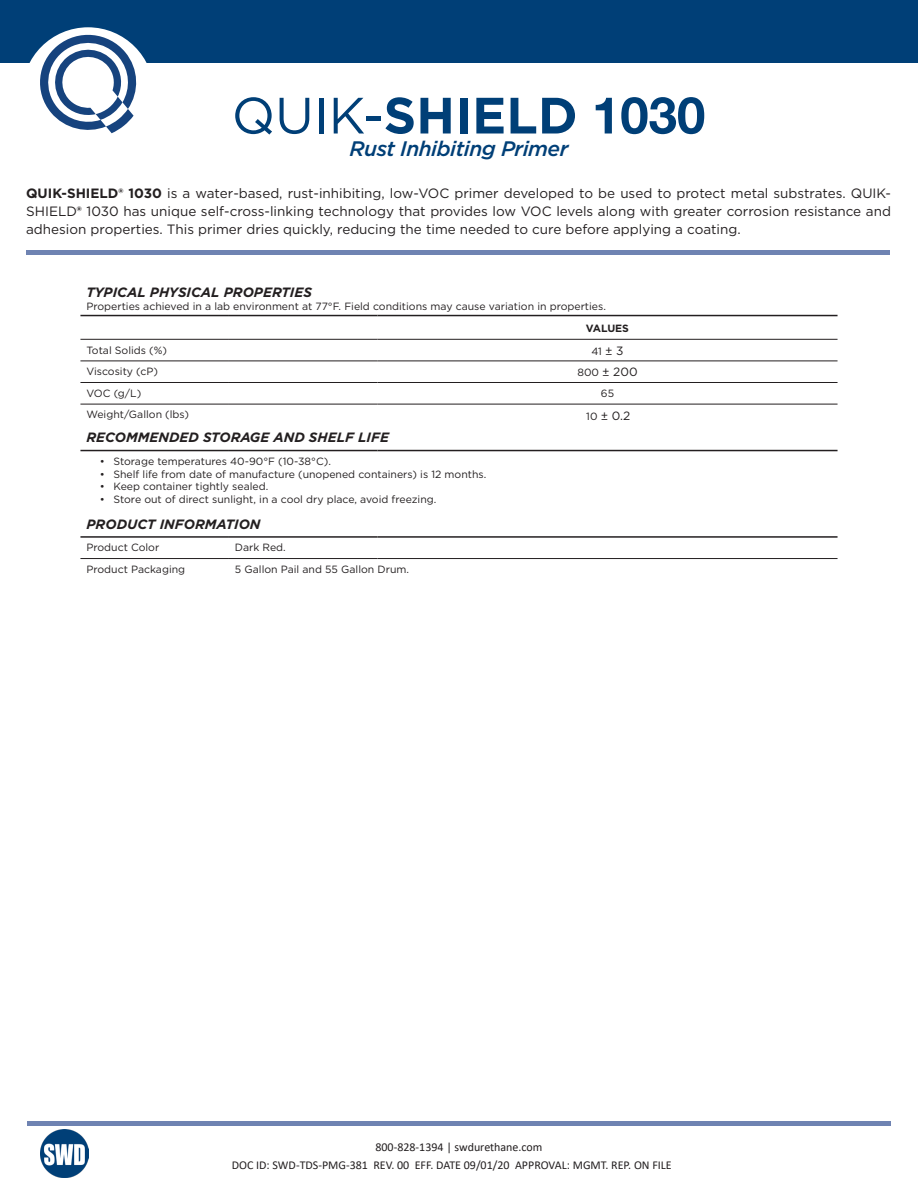
<style>
.page{position:relative;width:918px;height:1188px;background:#fff}
.page>*{position:absolute;margin:0;border:0;box-sizing:border-box;transform-origin:0 0}
.t1{font:700 51px "Gotham";color:#003f77}
.t2{font:italic 500 21px "Gotham";letter-spacing:-.025em;color:#003f77}
.t3{font:13.5px/18px "Gotham";color:#231f20;text-align:justify}
.t4{font:italic 700 13.5px "Gotham";color:#231f20}
.t5{font:12px/18.5px "Calibri";color:#231f20}
.t6{font:12px "Gotham";color:#231f20}
.t7{font:10.5px "Gotham";color:#231f20}
.t8{font:700 10.5px "Gotham";color:#231f20}
.s1{font-weight:400}
.s2{font-family:"Helvetica Neue"}
.s3{font-weight:700}
.s4{font-size:12px}
.s5{font-size:10.5px}
</style>
<div class="page">
<div style="left:0;top:0;width:918px;height:63px;background:#003f77"></div>
<div style="left:22px;top:27px;width:132px;height:132px;background:#fff;border-radius:50%"></div>
<svg style="left:40px;top:35px;width:96px;height:98px"></svg>
<hr style="left:27px;top:1121px;width:864px;height:4px;background:#6f83b2">
<img style="left:40px;top:1130px;width:48px;height:47px">
<hr style="left:26px;top:251px;width:864px;height:4px;background:#6f83b2">
<hr style="left:80px;top:315px;width:149px;height:1px;background:#231f20">
<hr style="left:229px;top:315px;width:148px;height:1px;background:#231f20">
<hr style="left:377px;top:315px;width:461px;height:1px;background:#231f20">
<hr style="left:80px;top:450px;width:149px;height:1px;background:#231f20">
<hr style="left:229px;top:450px;width:148px;height:1px;background:#231f20">
<hr style="left:377px;top:450px;width:461px;height:1px;background:#231f20">
<hr style="left:80px;top:404px;width:149px;height:1px;background:#231f20">
<hr style="left:229px;top:404px;width:148px;height:1px;background:#231f20">
<hr style="left:377px;top:404px;width:461px;height:1px;background:#231f20">
<hr style="left:80px;top:339px;width:149px;height:1px;background:#231f20">
<hr style="left:229px;top:339px;width:148px;height:1px;background:#231f20">
<hr style="left:377px;top:339px;width:461px;height:1px;background:#231f20">
<hr style="left:80px;top:361px;width:149px;height:1px;background:#231f20">
<hr style="left:229px;top:361px;width:148px;height:1px;background:#231f20">
<hr style="left:377px;top:361px;width:461px;height:1px;background:#231f20">
<hr style="left:80px;top:382px;width:149px;height:1px;background:#231f20">
<hr style="left:229px;top:382px;width:148px;height:1px;background:#231f20">
<hr style="left:377px;top:382px;width:461px;height:1px;background:#231f20">
<hr style="left:80px;top:558px;width:149px;height:1px;background:#231f20">
<hr style="left:229px;top:558px;width:148px;height:1px;background:#231f20">
<hr style="left:377px;top:558px;width:461px;height:1px;background:#231f20">
<hr style="left:80px;top:536px;width:149px;height:2px;background:#231f20">
<hr style="left:229px;top:536px;width:148px;height:2px;background:#231f20">
<hr style="left:377px;top:536px;width:461px;height:2px;background:#231f20">
<p class="t1" style="left:232px;top:82px;width:475px"><span class="s1">QUIK-</span>SHIELD <span class="s2">1030</span></p>
<p class="t2" style="left:350px;top:135px;width:220px">Rust Inhibiting Primer</p>
<p class="t3" style="left:26px;top:184px;width:866px"><span class="s3">QUIK-SHIELD® 1030</span> is a water-based, rust-inhibiting, low-VOC primer developed to be used to protect metal substrates. QUIK-SHIELD<span class="s3">®</span> 1030 has unique self-cross-linking technology that provides low VOC levels along with greater corrosion resistance and adhesion properties. This primer dries quickly, reducing the time needed to cure before applying a coating.</p>
<p class="t4" style="left:86px;top:283px;width:227px">TYPICAL PHYSICAL PROPERTIES</p>
<p class="t7" style="left:86px;top:299px;width:521px">Properties achieved in a lab environment at 77°F. Field conditions may cause variation in properties.</p>
<p class="t8" style="left:586px;top:321px;width:45px">VALUES</p>
<p class="t7" style="left:86px;top:343px;width:82px">Total Solids (%)</p>
<p class="t7" style="left:591px;top:344px;width:34px">41 <span class="s4">± 3</span></p>
<p class="t7" style="left:86px;top:365px;width:73px">Viscosity (cP)</p>
<p class="t6" style="left:577px;top:365px;width:62px"><span class="s5">800</span> ± 200</p>
<p class="t7" style="left:86px;top:386px;width:56px">VOC (g/L)</p>
<p class="t7" style="left:601px;top:386px;width:15px">65</p>
<p class="t7" style="left:86px;top:408px;width:104px">Weight/Gallon (lbs)</p>
<p class="t6" style="left:586px;top:408px;width:45px"><span class="s5">10</span> ± 0.2</p>
<p class="t4" style="left:86px;top:429px;width:304px">RECOMMENDED STORAGE AND SHELF LIFE</p>
<p class="t7" style="left:100px;top:455px;width:232px">• Storage temperatures 40-90°F (10-38°C).</p>
<p class="t7" style="left:100px;top:467px;width:388px">• Shelf life from date of manufacture (unopened containers) is 12 months.</p>
<p class="t7" style="left:100px;top:480px;width:170px">• Keep container tightly sealed.</p>
<p class="t7" style="left:100px;top:492px;width:338px">• Store out of direct sunlight, in a cool dry place, avoid freezing.</p>
<p class="t4" style="left:86px;top:515px;width:176px">PRODUCT INFORMATION</p>
<p class="t7" style="left:86px;top:541px;width:74px">Product Color</p>
<p class="t7" style="left:235px;top:541px;width:52px">Dark Red.</p>
<p class="t7" style="left:86px;top:563px;width:100px">Product Packaging</p>
<p class="t7" style="left:235px;top:563px;width:176px">5 Gallon Pail and 55 Gallon Drum.</p>
<p class="t5" style="left:232px;top:1137px;width:442px;text-indent:144px">800-828-1394 | swdurethane.com<br>DOC ID: SWD-TDS-PMG-381 REV. 00 EFF. DATE 09/01/20 APPROVAL: MGMT. REP. ON FILE</p>
</div>
